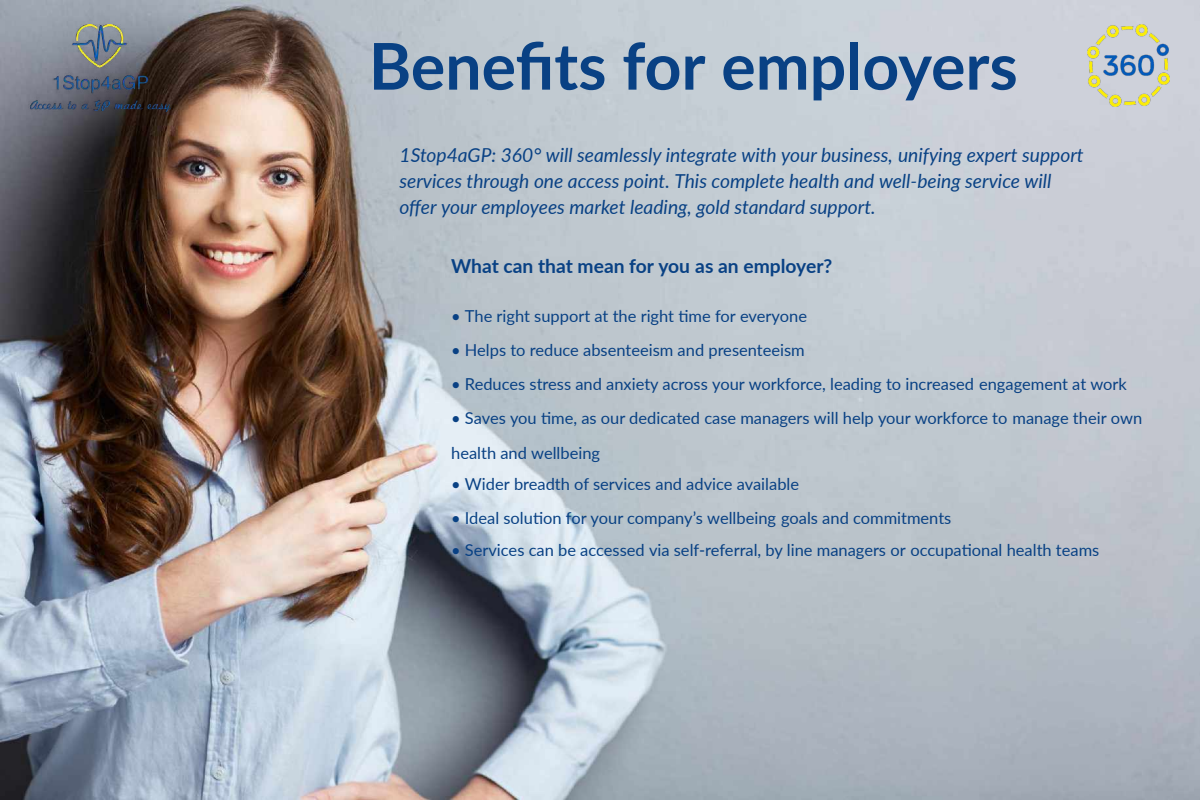
<style>
.page{position:relative;width:1200px;height:800px;background:#fff}
.page>*{position:absolute;margin:0;border:0;box-sizing:border-box;transform-origin:0 0}
.t1{font:700 64.5px "Lato";color:#094184}
.t2{font:italic 19.2px "Lato";color:#094184}
.t3{font:700 19.2px "Lato";color:#094184}
.t4{font:16.5px "Lato";color:#094184}
</style>
<div class="page">
<img style="left:0;top:0;width:1200px;height:800px">
<img style="left:28px;top:25px;width:144px;height:87px">
<img style="left:1087px;top:25px;width:82px;height:82px">
<h1 class="t1" style="left:369px;top:26px;width:650px">Benefits for employers</h1>
<p class="t2" style="left:400px;top:144px;width:686px">1Stop4aGP: 360° will seamlessly integrate with your business, unifying expert support</p>
<p class="t2" style="left:400px;top:195px;width:478px">offer your employees market leading, gold standard support.</p>
<p class="t2" style="left:400px;top:169px;width:654px">services through one access point. This complete health and well-being service will</p>
<p class="t3" style="left:451px;top:254px;width:383px">What can that mean for you as an employer?</p>
<p class="t4" style="left:451px;top:306px;width:357px">• The right support at the right time for everyone</p>
<p class="t4" style="left:451px;top:340px;width:355px">• Helps to reduce absenteeism and presenteeism</p>
<p class="t4" style="left:451px;top:374px;width:677px">• Reduces stress and anxiety across your workforce, leading to increased engagement at work</p>
<p class="t4" style="left:451px;top:408px;width:693px">• Saves you time, as our dedicated case managers will help your workforce to manage their own</p>
<p class="t4" style="left:451px;top:442px;width:151px">health and wellbeing</p>
<p class="t4" style="left:451px;top:474px;width:349px">• Wider breadth of services and advice available</p>
<p class="t4" style="left:451px;top:508px;width:502px">• Ideal solution for your company’s wellbeing goals and commitments</p>
<p class="t4" style="left:451px;top:540px;width:650px">• Services can be accessed via self-referral, by line managers or occupational health teams</p>
</div>
